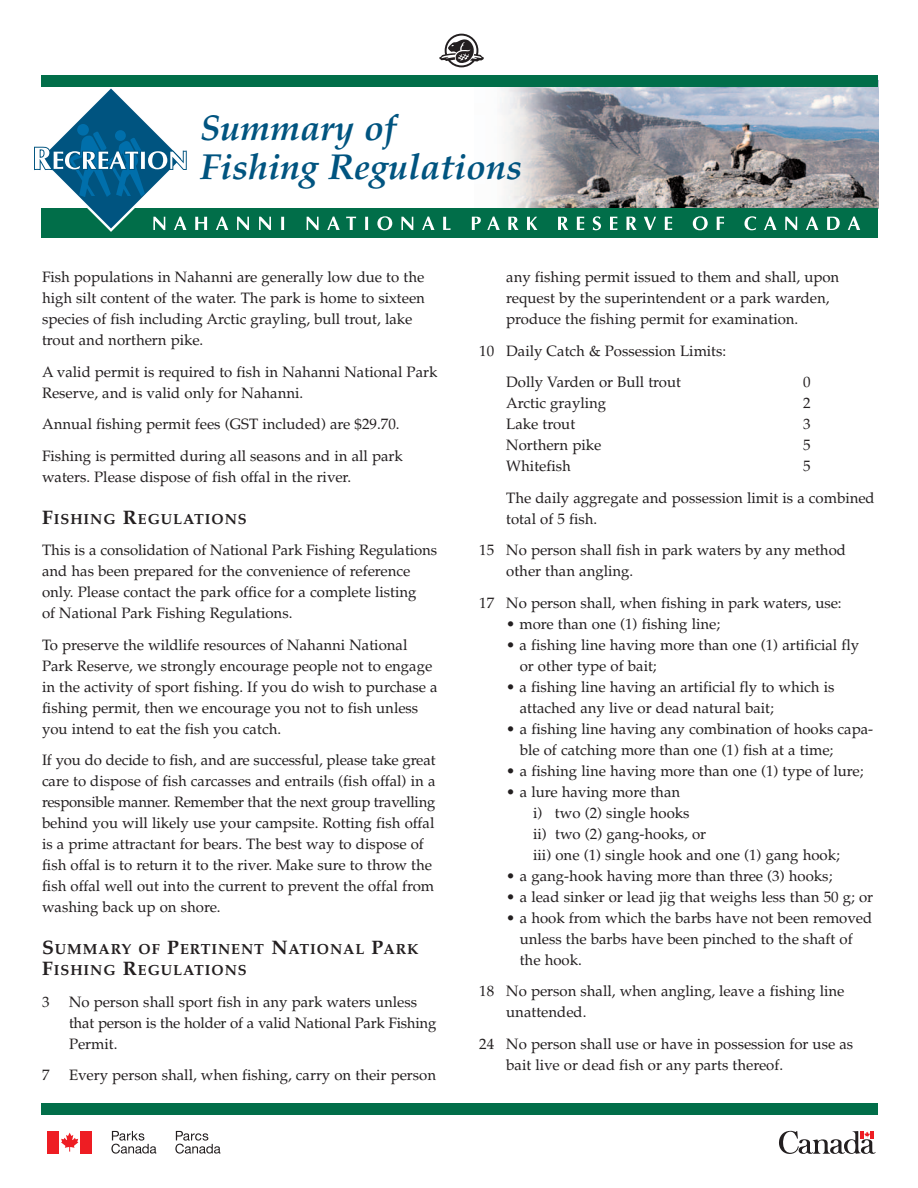
<style>
.page{position:relative;width:918px;height:1188px;background:#fff}
.page>*{position:absolute;margin:0;border:0;box-sizing:border-box;transform-origin:0 0}
.t1{font:italic 700 36px/39px "Palatino";color:#005480}
.t2{font:15px/21px "Palatino";color:#231f20}
.t3{font:700 14.7px/21px "Palatino";letter-spacing:.065em;color:#231f20}
.s1{font-size:19.5px}
</style>
<div class="page">
<img style="left:500px;top:87px;width:378px;height:121px">
<div style="left:41px;top:208px;width:837px;height:30px;background:#016e49"></div>
<svg style="left:195px;top:217px;width:12px;height:13px"></svg>
<svg style="left:216px;top:217px;width:12px;height:13px"></svg>
<svg style="left:237px;top:217px;width:12px;height:13px"></svg>
<svg style="left:259px;top:217px;width:12px;height:13px"></svg>
<svg style="left:281px;top:217px;width:3px;height:13px"></svg>
<svg style="left:307px;top:217px;width:12px;height:13px"></svg>
<svg style="left:327px;top:217px;width:13px;height:13px"></svg>
<svg style="left:346px;top:217px;width:10px;height:13px"></svg>
<svg style="left:365px;top:217px;width:3px;height:13px"></svg>
<svg style="left:377px;top:216px;width:15px;height:14px"></svg>
<svg style="left:401px;top:217px;width:12px;height:13px"></svg>
<svg style="left:422px;top:217px;width:13px;height:13px"></svg>
<svg style="left:443px;top:217px;width:8px;height:13px"></svg>
<svg style="left:472px;top:217px;width:9px;height:13px"></svg>
<svg style="left:487px;top:217px;width:13px;height:13px"></svg>
<svg style="left:508px;top:217px;width:11px;height:13px"></svg>
<svg style="left:527px;top:217px;width:10px;height:13px"></svg>
<svg style="left:558px;top:217px;width:10px;height:13px"></svg>
<svg style="left:577px;top:217px;width:7px;height:13px"></svg>
<svg style="left:593px;top:216px;width:8px;height:14px"></svg>
<svg style="left:610px;top:217px;width:7px;height:13px"></svg>
<svg style="left:627px;top:217px;width:10px;height:13px"></svg>
<svg style="left:644px;top:217px;width:12px;height:13px"></svg>
<svg style="left:665px;top:217px;width:7px;height:13px"></svg>
<svg style="left:693px;top:216px;width:15px;height:14px"></svg>
<svg style="left:717px;top:217px;width:7px;height:13px"></svg>
<svg style="left:745px;top:216px;width:11px;height:14px"></svg>
<svg style="left:764px;top:217px;width:13px;height:13px"></svg>
<svg style="left:785px;top:217px;width:12px;height:13px"></svg>
<svg style="left:806px;top:217px;width:12px;height:13px"></svg>
<svg style="left:827px;top:217px;width:13px;height:13px"></svg>
<svg style="left:848px;top:217px;width:12px;height:13px"></svg>
<svg style="left:34px;top:88px;width:153px;height:144px"></svg>
<div style="left:41px;top:1103px;width:837px;height:11px;background:#016e49"></div>
<div style="left:48px;top:1131px;width:11px;height:22px;background:#ee1d23"></div>
<div style="left:81px;top:1131px;width:11px;height:22px;background:#ee1d23"></div>
<svg style="left:61px;top:1133px;width:17px;height:19px"></svg>
<svg style="left:111px;top:1131px;width:45px;height:23px"></svg>
<svg style="left:175px;top:1131px;width:46px;height:23px"></svg>
<svg style="left:779px;top:1131px;width:97px;height:23px"></svg>
<div style="left:41px;top:76px;width:837px;height:11px;background:#016e49"></div>
<svg style="left:439px;top:34px;width:45px;height:33px"></svg>
<h1 class="t1" style="left:200px;top:113px;width:323px">Summary of<br>Fishing Regulations</h1>
<p class="t2" style="left:42px;top:269px;width:384px">Fish populations in Nahanni are generally low due to the high silt content of the water. The park is home to sixteen species of fish including Arctic grayling, bull trout, lake trout and northern pike.</p>
<p class="t2" style="left:42px;top:363px;width:397px">A valid permit is required to fish in Nahanni National Park<br>Reserve, and is valid only for Nahanni.</p>
<p class="t2" style="left:42px;top:410px;width:362px;line-height:31.5px">Annual fishing permit fees (GST included) are $29.70.<br>Fishing is permitted during all seasons and in all park</p>
<p class="t2" style="left:42px;top:468px;width:311px">waters. Please dispose of fish offal in the river.</p>
<p class="t3" style="left:42px;top:510px;width:206px"><span class="s1">F</span>ISHING <span class="s1">R</span>EGULATIONS</p>
<p class="t2" style="left:42px;top:542px;width:397px">This is a consolidation of National Park Fishing Regulations and has been prepared for the convenience of reference only. Please contact the park office for a complete listing<br>of National Park Fishing Regulations.</p>
<p class="t2" style="left:42px;top:636px;width:397px">To preserve the wildlife resources of Nahanni National Park Reserve, we strongly encourage people not to engage in the activity of sport fishing. If you do wish to purchase a fishing permit, then we encourage you not to fish unless you intend to eat the fish you catch.</p>
<p class="t2" style="left:42px;top:752px;width:395px">If you do decide to fish, and are successful, please take great care to dispose of fish carcasses and entrails (fish offal) in a responsible manner. Remember that the next group travelling behind you will likely use your campsite. Rotting fish offal is a prime attractant for bears. The best way to dispose of fish offal is to return it to the river. Make sure to throw the fish offal well out into the current to prevent the offal from washing back up on shore.</p>
<p class="t3" style="left:42px;top:941px;width:378px"><span class="s1">S</span>UMMARY OF <span class="s1">P</span>ERTINENT <span class="s1">N</span>ATIONAL <span class="s1">P</span>ARK<br><span class="s1">F</span>ISHING <span class="s1">R</span>EGULATIONS</p>
<p class="t2" style="left:42px;top:993px;width:9px">3</p>
<p class="t2" style="left:69px;top:993px;width:369px">No person shall sport fish in any park waters unless that person is the holder of a valid National Park Fishing<br>Permit.</p>
<p class="t2" style="left:42px;top:1067px;width:9px">7</p>
<p class="t2" style="left:69px;top:1067px;width:369px">Every person shall, when fishing, carry on their person</p>
<p class="t2" style="left:506px;top:269px;width:335px">any fishing permit issued to them and shall, upon request by the superintendent or a park warden, produce the fishing permit for examination.</p>
<p class="t2" style="left:506px;top:337px;width:222px;line-height:31.5px;text-indent:-27px">10 Daily Catch &amp; Possession Limits:<br>Dolly Varden or Bull trout</p>
<p class="t2" style="left:803px;top:374px;width:9px">0</p>
<p class="t2" style="left:506px;top:395px;width:101px">Arctic grayling</p>
<p class="t2" style="left:803px;top:395px;width:9px">2</p>
<p class="t2" style="left:506px;top:416px;width:70px">Lake trout</p>
<p class="t2" style="left:803px;top:416px;width:9px">3</p>
<p class="t2" style="left:506px;top:437px;width:97px">Northern pike</p>
<p class="t2" style="left:803px;top:437px;width:9px">5</p>
<p class="t2" style="left:506px;top:458px;width:66px">Whitefish</p>
<p class="t2" style="left:506px;top:452px;width:370px;line-height:31.5px;text-indent:297px">5<br>The daily aggregate and possession limit is a combined</p>
<p class="t2" style="left:479px;top:505px;width:368px;line-height:31.5px;text-indent:27px">total of 5 fish.<br>15 No person shall fish in park waters by any method</p>
<p class="t2" style="left:479px;top:557px;width:364px;line-height:31.5px;text-indent:27px">other than angling.<br>17 No person shall, when fishing in park waters, use:</p>
<p class="t2" style="left:506px;top:615px;width:215px">• more than one (1) fishing line;</p>
<p class="t2" style="left:520px;top:636px;width:341px;text-indent:-14px">• a fishing line having more than one (1) artificial fly or other type of bait;</p>
<p class="t2" style="left:520px;top:678px;width:316px;text-indent:-14px">• a fishing line having an artificial fly to which is attached any live or dead natural bait;</p>
<p class="t2" style="left:520px;top:720px;width:355px;text-indent:-14px">• a fishing line having any combination of hooks capa&shy;ble of catching more than one (1) fish at a time;</p>
<p class="t2" style="left:506px;top:762px;width:359px">• a fishing line having more than one (1) type of lure;</p>
<p class="t2" style="left:533px;top:783px;width:308px;text-indent:-27px">• a lure having more than<br>i) two (2) single hooks<br>ii) two (2) gang-hooks, or<br>iii) one (1) single hook and one (1) gang hook;</p>
<p class="t2" style="left:506px;top:867px;width:328px">• a gang-hook having more than three (3) hooks;</p>
<p class="t2" style="left:506px;top:888px;width:368px">• a lead sinker or lead jig that weighs less than 50 g; or</p>
<p class="t2" style="left:520px;top:909px;width:354px;text-indent:-14px">• a hook from which the barbs have not been removed unless the barbs have been pinched to the shaft of the hook.</p>
<p class="t2" style="left:506px;top:983px;width:340px;text-indent:-27px">18 No person shall, when angling, leave a fishing line unattended.</p>
<p class="t2" style="left:506px;top:1035px;width:348px;text-indent:-27px">24 No person shall use or have in possession for use as bait live or dead fish or any parts thereof.</p>
</div>
